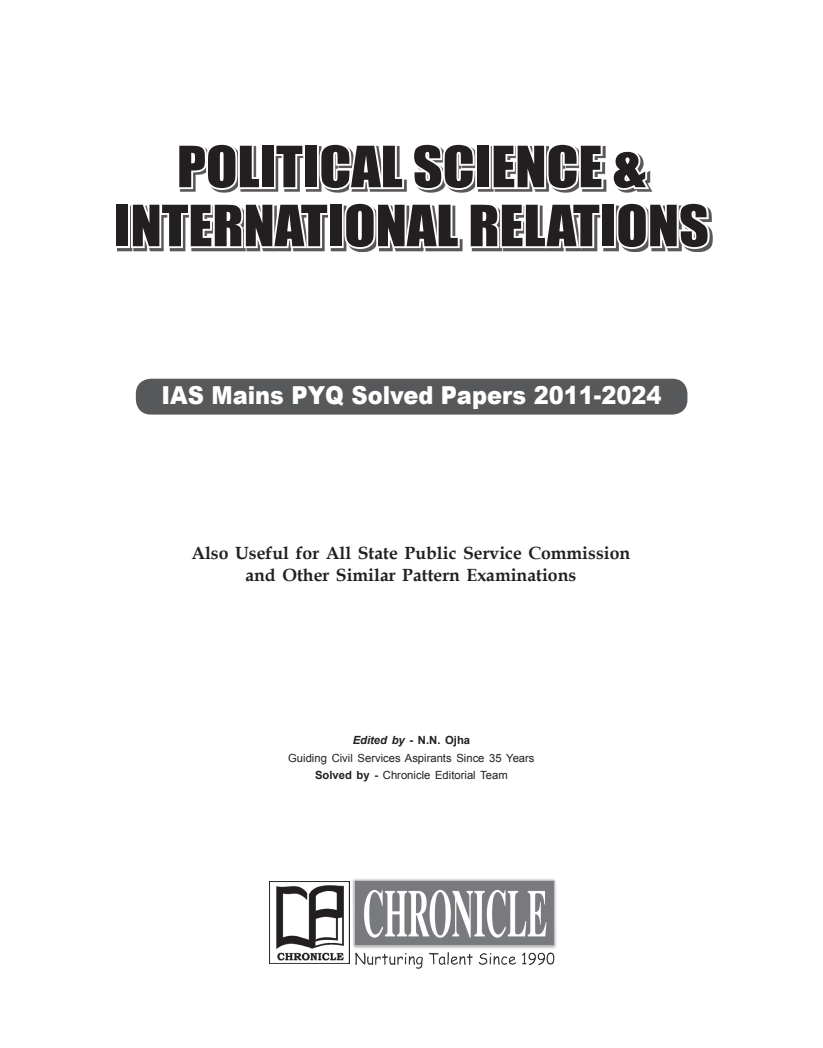
<style>
.page{position:relative;width:823px;height:1048px;background:#fff}
.page>*{position:absolute;margin:0;border:0;box-sizing:border-box;transform-origin:0 0}
.t1{font:52.5px/59px "Impact";color:#231f20;text-align:center;scale:1.1 1}
.Body_text{font:900 24.75px "Arial";color:#fff;scale:.91 1}
.t2{font:700 17.62px/21.1px "Book Antiqua";color:#231f20;text-align:center}
.t3{font:11.25px "Arial";color:#231f20}
.t4{font:italic 700 11.25px "Arial";color:#231f20}
.s1{font-style:normal}
.s2{font-weight:700}
</style>
<div class="page">
<div style="left:136px;top:379px;width:551px;height:36px;background:#57585a;border-radius:15px"></div>
<div style="left:114px;top:203px;width:16px;height:45px;border:4px solid #fff"></div>
<svg style="left:129px;top:146px;width:583px;height:106px"></svg>
<img style="left:352px;top:879px;width:205px;height:89px">
<img style="left:269px;top:882px;width:81px;height:81px">
<p class="t1" style="left:114px;top:136px;width:542px">POLITICAL SCIENCE &amp;<br>INTERNATIONAL RELATIONS</p>
<p class="Body_text" style="left:162px;top:377px;width:551px">IAS Mains PYQ Solved Papers 2011-2024</p>
<p class="t2" style="left:191px;top:543px;width:440px">Also Useful for All State Public Service Commission and Other Similar Pattern Examinations</p>
<p class="t4" style="left:353px;top:732px;width:119px">Edited by - <span class="s1">N.N. Ojha</span></p>
<p class="t3" style="left:288px;top:750px;width:248px">Guiding Civil Services Aspirants Since 35 Years</p>
<p class="t3" style="left:315px;top:768px;width:194px"><span class="s2">Solved by -</span> Chronicle Editorial Team</p>
</div>
